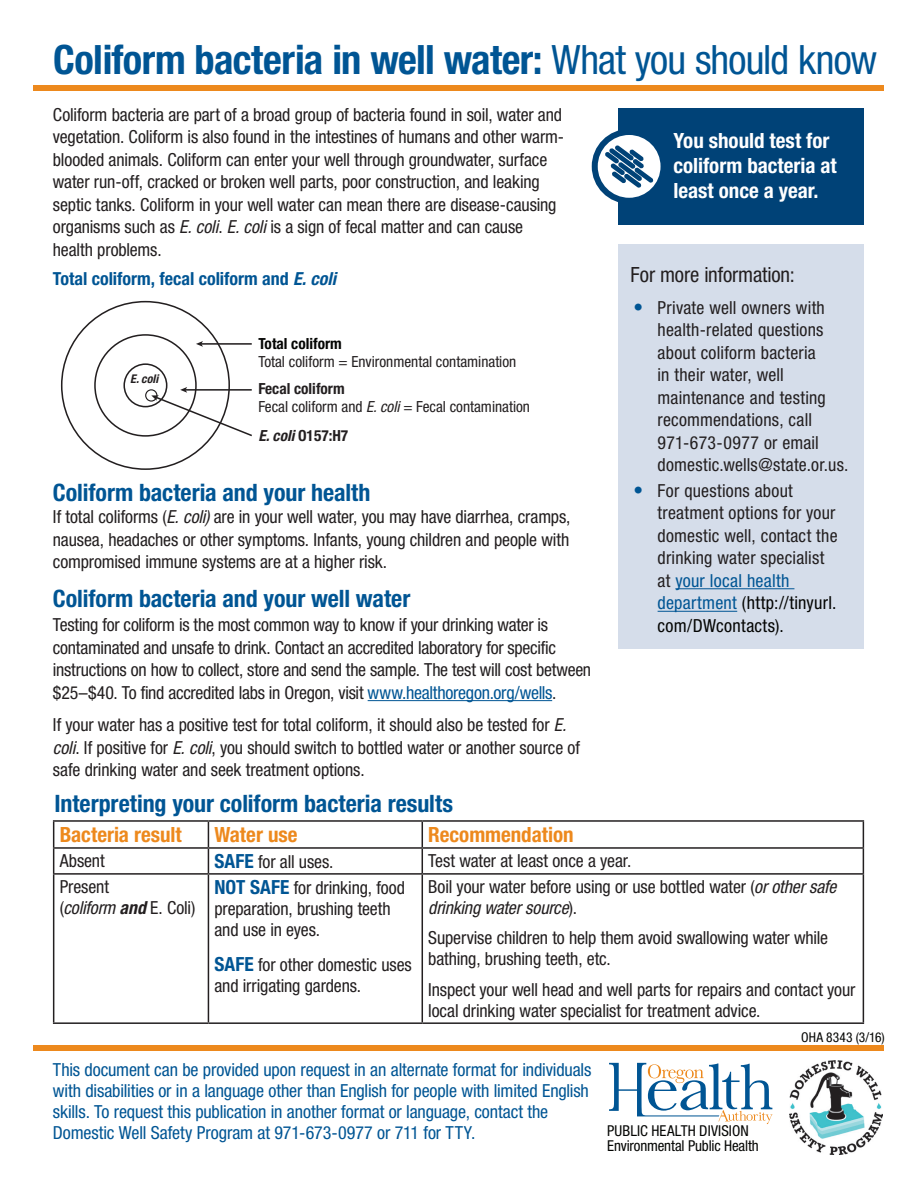
<style>
.page{position:relative;width:918px;height:1188px;background:#fff}
.page>*{position:absolute;margin:0;border:0;box-sizing:border-box;transform-origin:0 0}
.t1{font:700 condensed 40.5px "Helvetica Neue LT Std";letter-spacing:-.015em;color:#005594}
.t2{font:700 condensed 24px "Helvetica Neue LT Std";letter-spacing:-.005em;color:#005594}
.t3{font:700 condensed 21px/25.2px "Helvetica Neue LT Std";color:#fff}
.t4{font:700 condensed 21px "Helvetica Neue LT Std";color:#ed891d}
.t5{font:condensed 21px "Helvetica Neue LT Std";letter-spacing:-.005em;color:#231f20}
.t6{font:condensed 18px/22.5px "Helvetica Neue LT Std";letter-spacing:-.005em;color:#231f20}
.t7{font:condensed 18px/22.5px "Helvetica Neue LT Std";letter-spacing:.015em;color:#231f20}
.t8{font:condensed 18px/21px "Helvetica Neue LT Std";letter-spacing:-.005em;color:#005594}
.t9{font:700 condensed 18px "Helvetica Neue LT Std";color:#005594}
.t10{font:condensed 15.3px/18.5px "Helvetica Neue LT Std";color:#231f20}
.t11{font:700 condensed 15.3px "Helvetica Neue LT Std";color:#040503}
.t12{font:700 condensed 15.3px "Helvetica Neue LT Std";color:#231f20}
.t13{font:condensed 15px/15px "Helvetica Neue LT Std";color:#040503}
.t14{font:condensed 13.5px "Helvetica Neue LT Std";letter-spacing:.015em;color:#040503}
.t15{font:italic 700 condensed 12px "Helvetica Neue LT Std";color:#231f20}
.s1{font-weight:400}
.s2{font-style:italic}
.s3{font-weight:700}
.s4{color:#005594}
.s5{font-weight:700;font-size:19.5px;color:#005594}
.s6{color:#040503}
.s7{font-weight:700;font-style:italic}
</style>
<div class="page">
<svg style="left:609px;top:1063px;width:164px;height:61px"></svg>
<img style="left:790px;top:1060px;width:93px;height:94px">
<div style="left:33px;top:85px;width:851px;height:6px;background:#ed891d"></div>
<div style="left:33px;top:1045px;width:851px;height:6px;background:#ed891d"></div>
<hr style="left:368px;top:700px;width:184px;height:1px;background:#005594">
<div style="left:94px;top:334px;width:103px;height:103px;border:2px solid #231f20;border-radius:50%"></div>
<div style="left:123px;top:363px;width:44px;height:44px;border:2px solid #231f20;border-radius:50%"></div>
<div style="left:145px;top:389px;width:12px;height:13px;border:1px solid #231f20;border-radius:50%"></div>
<svg style="left:151px;top:387px;width:101px;height:51px"></svg>
<hr style="left:201px;top:343px;width:51px;height:2px;background:#231f20">
<svg style="left:196px;top:341px;width:7px;height:6px"></svg>
<div style="left:619px;top:108px;width:245px;height:117px;background:#004277"></div>
<svg style="left:595px;top:132px;width:69px;height:69px"></svg>
<div style="left:592px;top:129px;width:75px;height:75px;border:6px solid #004277;border-radius:50%"></div>
<svg style="left:605px;top:145px;width:49px;height:43px"></svg>
<hr style="left:53px;top:847px;width:155px;height:2px;background:#231f20">
<svg style="left:53px;top:822px;width:1px;height:51px"></svg>
<hr style="left:208px;top:847px;width:214px;height:2px;background:#231f20">
<svg style="left:208px;top:822px;width:1px;height:51px"></svg>
<hr style="left:422px;top:847px;width:442px;height:2px;background:#231f20">
<svg style="left:422px;top:822px;width:1px;height:51px"></svg>
<svg style="left:863px;top:822px;width:1px;height:51px"></svg>
<hr style="left:53px;top:873px;width:155px;height:2px;background:#231f20">
<hr style="left:53px;top:875px;width:1px;height:147px;background:#231f20">
<hr style="left:208px;top:873px;width:214px;height:2px;background:#231f20">
<hr style="left:208px;top:875px;width:1px;height:147px;background:#231f20">
<hr style="left:422px;top:873px;width:442px;height:2px;background:#231f20">
<hr style="left:422px;top:875px;width:1px;height:147px;background:#231f20">
<hr style="left:863px;top:875px;width:1px;height:147px;background:#231f20">
<hr style="left:53px;top:1022px;width:155px;height:2px;background:#231f20">
<hr style="left:208px;top:1022px;width:214px;height:2px;background:#231f20">
<hr style="left:422px;top:1022px;width:442px;height:2px;background:#231f20">
<hr style="left:53px;top:820px;width:155px;height:2px;background:#231f20">
<hr style="left:208px;top:820px;width:214px;height:2px;background:#231f20">
<hr style="left:422px;top:820px;width:442px;height:2px;background:#231f20">
<div style="left:619px;top:244px;width:245px;height:405px;background:#d5ddea"></div>
<hr style="left:675px;top:588px;width:119px;height:1px;background:#005594">
<hr style="left:658px;top:611px;width:79px;height:1px;background:#005594">
<h1 class="t1" style="left:53px;top:35px;width:825px">Coliform bacteria in well water: <span class="s1">What you should know</span></h1>
<p class="t6" style="left:53px;top:103px;width:513px">Coliform bacteria are part of a broad group of bacteria found in soil, water and vegetation. Coliform is also found in the intestines of humans and other warm&shy;blooded animals. Coliform can enter your well through groundwater, surface water run-off, cracked or broken well parts, poor construction, and leaking septic tanks. Coliform in your well water can mean there are disease-causing organisms such as <span class="s2">E. coli</span>. <span class="s2">E. coli</span> is a sign of fecal matter and can cause health problems.</p>
<p class="t9" style="left:53px;top:267px;width:285px">Total coliform, fecal coliform and <span class="s2">E. coli</span></p>
<p class="t15" style="left:130px;top:372px;width:30px">E. coli</p>
<p class="t11" style="left:258px;top:334px;width:85px">Total coliform</p>
<p class="t10" style="left:258px;top:352px;width:259px">Total coliform = Environmental contamination</p>
<p class="t10" style="left:258px;top:379px;width:273px"><span class="s3">Fecal coliform<br></span>Fecal coliform and <span class="s2">E. coli</span> = Fecal contamination</p>
<p class="t12" style="left:258px;top:426px;width:91px"><span class="s2">E. coli</span> O157:H7</p>
<h2 class="t2" style="left:53px;top:478px;width:319px">Coliform bacteria and your health</h2>
<p class="t6" style="left:53px;top:505px;width:519px;text-align:justify">If total coliforms (<span class="s2">E. coli)</span> are in your well water, you may have diarrhea, cramps, nausea, headaches or other symptoms. Infants, young children and people with compromised immune systems are at a higher risk.</p>
<h2 class="t2" style="left:53px;top:584px;width:359px">Coliform bacteria and your well water</h2>
<p class="t6" style="left:53px;top:614px;width:540px">Testing for coliform is the most common way to know if your drinking water is contaminated and unsafe to drink. Contact an accredited laboratory for specific instructions on how to collect, store and send the sample. The test will cost between $25–$40. To find accredited labs in Oregon, visit <span class="s4">www.healthoregon.org/wells</span>.</p>
<p class="t6" style="left:53px;top:713px;width:529px">If your water has a positive test for total coliform, it should also be tested for <span class="s2">E. coli</span>. If positive for <span class="s2">E. coli</span>, you should switch to bottled water or another source of safe drinking water and seek treatment options.</p>
<p class="t3" style="left:673px;top:128px;width:165px">You should test for coliform bacteria at least once a year.</p>
<p class="t5" style="left:631px;top:262px;width:166px">For more information:</p>
<p class="t7" style="left:658px;top:296px;width:192px;text-indent:-24px"><span class="s5">•</span> Private well owners with health-related questions about coliform bacteria<br>in their water, well maintenance and testing recommendations, call<br>971-673-0977 or email domestic.wells@state.or.us.</p>
<p class="t7" style="left:658px;top:479px;width:182px;text-indent:-24px"><span class="s5">•</span> For questions about treatment options for your domestic well, contact the drinking water specialist at <span class="s4">your local health department</span> <span class="s6">(http://tinyurl. com/DWcontacts).</span></p>
<h2 class="t2" style="left:54px;top:789px;width:400px">Interpreting your coliform bacteria results</h2>
<p class="t4" style="left:60px;top:822px;width:124px">Bacteria result</p>
<p class="t4" style="left:214px;top:822px;width:85px">Water use</p>
<p class="t4" style="left:428px;top:822px;width:147px">Recommendation</p>
<p class="t6" style="left:60px;top:849px;width:47px">Absent</p>
<p class="t6" style="left:214px;top:850px;width:121px"><span class="s5">SAFE</span> for all uses.</p>
<p class="t6" style="left:428px;top:849px;width:205px">Test water at least once a year.</p>
<p class="t6" style="left:60px;top:876px;width:137px;line-height:21px">Present<br>(<span class="s2">coliform</span> <span class="s7">and</span> E. Coli)</p>
<p class="t6" style="left:214px;top:877px;width:192px;line-height:21px"><span class="s5">NOT SAFE</span> for drinking, food preparation, brushing teeth and use in eyes.</p>
<p class="t6" style="left:214px;top:954px;width:199px;line-height:21px"><span class="s5">SAFE</span> for other domestic uses and irrigating gardens.</p>
<p class="t6" style="left:428px;top:876px;width:410px;line-height:21px">Boil your water before using or use bottled water (<span class="s2">or other safe drinking water source</span>).</p>
<p class="t6" style="left:428px;top:928px;width:401px;line-height:21px">Supervise children to help them avoid swallowing water while bathing, brushing teeth, etc.</p>
<p class="t6" style="left:428px;top:979px;width:429px;line-height:21px">Inspect your well head and well parts for repairs and contact your local drinking water specialist for treatment advice.</p>
<p class="t8" style="left:53px;top:1059px;width:540px">This document can be provided upon request in an alternate format for individuals with disabilities or in a language other than English for people with limited English skills. To request this publication in another format or language, contact the Domestic Well Safety Program at 971-673-0977 or 711 for TTY.</p>
<p class="t13" style="left:607px;top:1123px;width:153px">PUBLIC HEALTH DIVISION<br>Environmental Public Health</p>
<p class="t14" style="left:801px;top:1029px;width:85px">OHA 8343 (3/16)</p>
</div>
